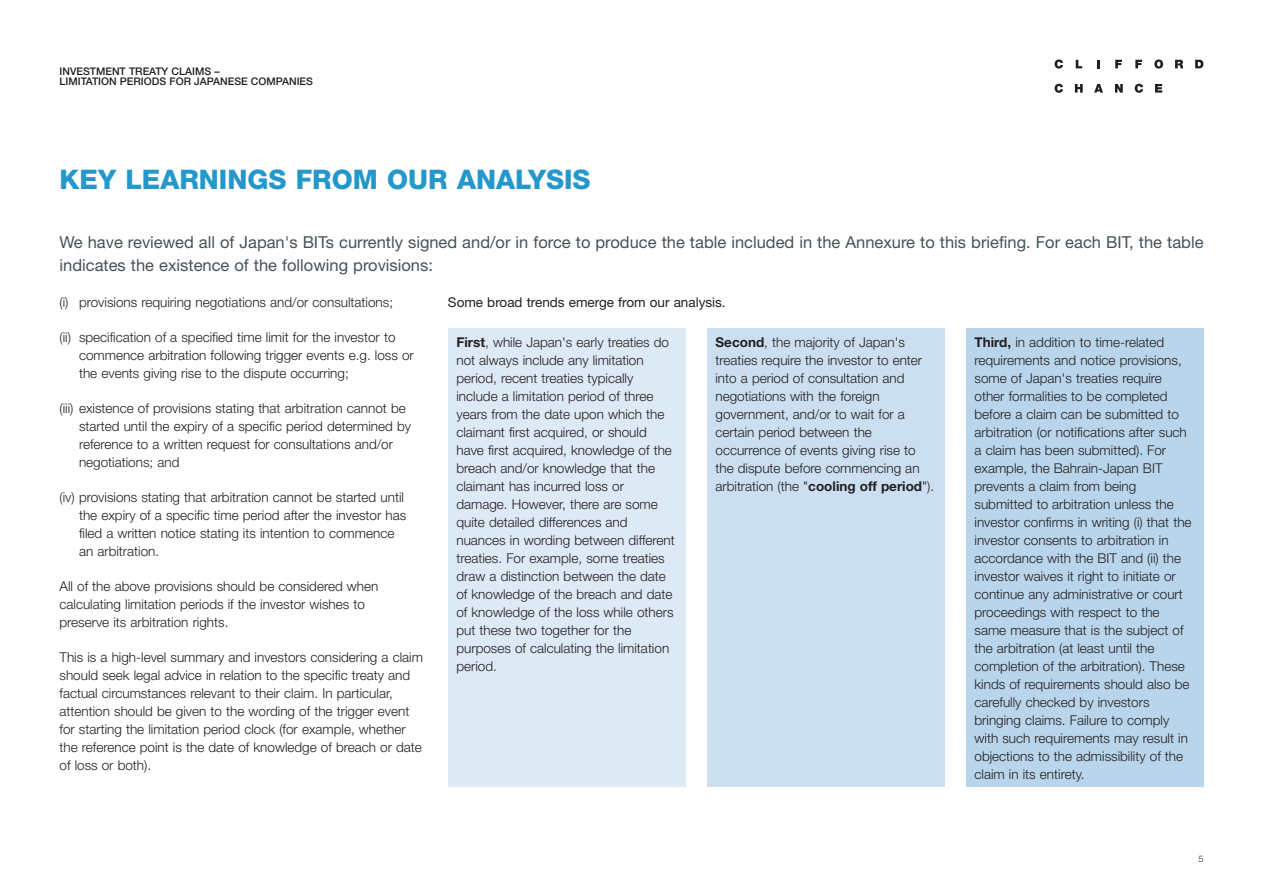
<style>
.page{position:relative;width:1263px;height:893px;background:#fff}
.page>*{position:absolute;margin:0;border:0;box-sizing:border-box;transform-origin:0 0}
._03__Page_Heading_1{font:800 27px "Helvetica Neue LT Std";color:#2498cb}
._05__Heading_1{font:16.5px/22.5px "Helvetica Neue LT Std";color:#465258}
._09__Body_Text_4MM{font:300 13.5px/18px "Helvetica Neue LT Std";color:#231f20}
._09__Body_Text_4MM-2{font:13.5px "Helvetica Neue LT Std";color:#231f20}
.t1{font:500 10.5px/10.5px "Helvetica Neue LT Std";color:#231f20}
.t2{font:300 9px "Helvetica Neue LT Std";color:#231f20}
.s1{font-weight:700}
</style>
<div class="page">
<svg style="left:1054px;top:60px;width:9px;height:9px"></svg>
<svg style="left:1076px;top:60px;width:6px;height:8px"></svg>
<svg style="left:1097px;top:60px;width:2px;height:8px"></svg>
<svg style="left:1115px;top:60px;width:7px;height:8px"></svg>
<svg style="left:1135px;top:60px;width:7px;height:8px"></svg>
<svg style="left:1154px;top:60px;width:9px;height:9px"></svg>
<svg style="left:1175px;top:60px;width:8px;height:8px"></svg>
<svg style="left:1195px;top:60px;width:8px;height:8px"></svg>
<svg style="left:1054px;top:84px;width:9px;height:9px"></svg>
<svg style="left:1075px;top:84px;width:8px;height:9px"></svg>
<svg style="left:1094px;top:84px;width:9px;height:9px"></svg>
<svg style="left:1115px;top:84px;width:8px;height:9px"></svg>
<svg style="left:1135px;top:84px;width:8px;height:9px"></svg>
<svg style="left:1155px;top:84px;width:7px;height:9px"></svg>
<div style="left:448px;top:329px;width:237px;height:458px;background:#dde9f5"></div>
<div style="left:707px;top:329px;width:237px;height:458px;background:#cbdff0"></div>
<div style="left:966px;top:329px;width:237px;height:458px;background:#b9d5eb"></div>
<p class="t1" style="left:60px;top:66px;width:255px">INVESTMENT TREATY CLAIMS –<br>LIMITATION PERIODS FOR JAPANESE COMPANIES</p>
<p class="_03__Page_Heading_1" style="left:60px;top:164px;width:533px">KEY LEARNINGS FROM OUR ANALYSIS</p>
<p class="_05__Heading_1" style="left:60px;top:231px;width:1145px">We have reviewed all of Japan's BITs currently signed and/or in force to produce the table included in the Annexure to this briefing. For each BIT, the table indicates the existence of the following provisions:</p>
<p class="_09__Body_Text_4MM" style="left:60px;top:293px;width:335px">(i) provisions requiring negotiations and/or consultations;</p>
<p class="_09__Body_Text_4MM" style="left:79px;top:328px;width:336px;text-indent:-20px">(ii) specification of a specified time limit for the investor to commence arbitration following trigger events e.g. loss or the events giving rise to the dispute occurring;</p>
<p class="_09__Body_Text_4MM" style="left:79px;top:399px;width:333px;text-indent:-20px">(iii) existence of provisions stating that arbitration cannot be started until the expiry of a specific period determined by reference to a written request for consultations and/or negotiations; and</p>
<p class="_09__Body_Text_4MM" style="left:79px;top:488px;width:329px;text-indent:-20px">(iv) provisions stating that arbitration cannot be started until the expiry of a specific time period after the investor has filed a written notice stating its intention to commence an arbitration.</p>
<p class="_09__Body_Text_4MM" style="left:60px;top:577px;width:320px">All of the above provisions should be considered when calculating limitation periods if the investor wishes to preserve its arbitration rights.</p>
<p class="_09__Body_Text_4MM" style="left:60px;top:648px;width:365px">This is a high-level summary and investors considering a claim should seek legal advice in relation to the specific treaty and factual circumstances relevant to their claim. In particular, attention should be given to the wording of the trigger event for starting the limitation period clock (for example, whether the reference point is the date of knowledge of breach or date of loss or both).</p>
<p class="_09__Body_Text_4MM-2" style="left:448px;top:294px;width:279px">Some broad trends emerge from our analysis.</p>
<p class="_09__Body_Text_4MM" style="left:456px;top:333px;width:220px"><span class="s1">First</span>, while Japan's early treaties do not always include any limitation period, recent treaties typically include a limitation period of three years from the date upon which the claimant first acquired, or should have first acquired, knowledge of the breach and/or knowledge that the claimant has incurred loss or damage. However, there are some quite detailed differences and nuances in wording between different treaties. For example, some treaties draw a distinction between the date of knowledge of the breach and date of knowledge of the loss while others put these two together for the purposes of calculating the limitation period.</p>
<p class="_09__Body_Text_4MM" style="left:715px;top:333px;width:220px"><span class="s1">Second</span>, the majority of Japan's treaties require the investor to enter into a period of consultation and negotiations with the foreign government, and/or to wait for a certain period between the occurrence of events giving rise to the dispute before commencing an arbitration (the "<span class="s1">cooling off period</span>").</p>
<p class="_09__Body_Text_4MM" style="left:974px;top:333px;width:219px"><span class="s1">Third,</span> in addition to time-related requirements and notice provisions, some of Japan's treaties require other formalities to be completed before a claim can be submitted to arbitration (or notifications after such a claim has been submitted). For example, the Bahrain-Japan BIT prevents a claim from being submitted to arbitration unless the investor confirms in writing (i) that the investor consents to arbitration in accordance with the BIT and (ii) the investor waives it right to initiate or continue any administrative or court proceedings with respect to the same measure that is the subject of the arbitration (at least until the completion of the arbitration). These kinds of requirements should also be carefully checked by investors bringing claims. Failure to comply with such requirements may result in objections to the admissibility of the claim in its entirety.</p>
<p class="t2" style="left:1198px;top:853px;width:7px">5</p>
</div>
